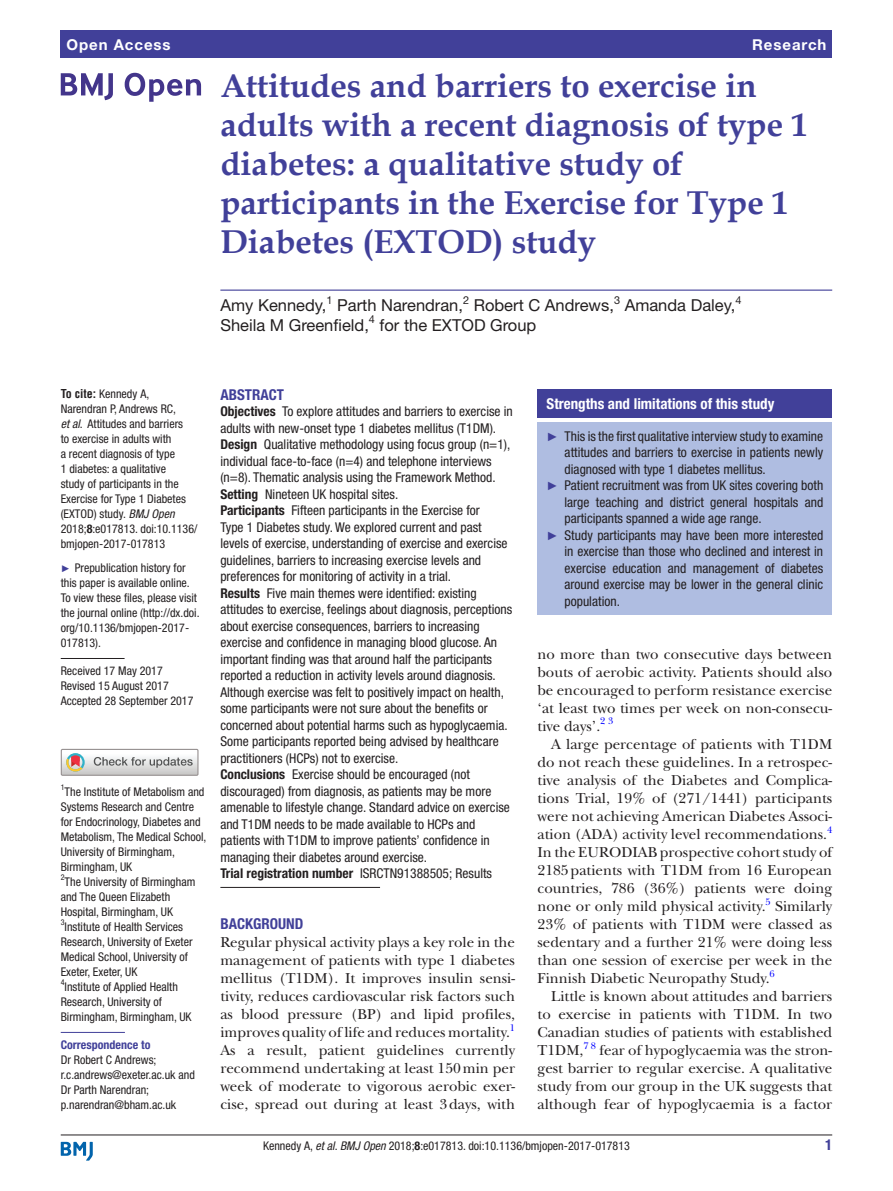
<style>
.page{position:relative;width:893px;height:1191px;background:#fff}
.page>*{position:absolute;margin:0;border:0;box-sizing:border-box;transform-origin:0 0}
.t1{font:700 33px/39px "Book Antiqua";color:#414099}
.t2{font:16.5px "Helvetica Neue LT Std";color:#231f20}
.t3{font:15px/18px "New Baskerville";color:#231f20;text-align:justify}
.t4{font:700 condensed 15px "Helvetica Neue LT Std";color:#fff}
.t5{font:700 condensed 15px "Helvetica Neue LT Std";color:#414099}
.t6{font:700 15px "Helvetica Neue LT Std";letter-spacing:.065em;color:#fff}
.t7{font:condensed 13.5px/16.5px "Helvetica Neue LT Std";color:#231f20}
.t8{font:condensed 12px/15px "Helvetica Neue LT Std";color:#231f20}
.t9{font:700 condensed 12px "Helvetica Neue LT Std";color:#414099}
.t10{font:10.95px "Helvetica Neue LT Std";color:#231f20}
.t11{font:9.9px "New Baskerville";color:#00f}
.t12{font:condensed 7.95px "Helvetica Neue LT Std";color:#231f20}
.s1{font-family:"Helvetica LT Std";font-weight:700}
.s2{font-style:italic}
.s3{font-weight:700}
.s4{font-family:"Arial";font-stretch:normal;font-size:9.75px;color:#414099}
.s5{font-family:"Arial";font-stretch:normal;font-size:12px;color:#414099}
</style>
<div class="page">
<hr style="left:61px;top:1134px;width:771px;height:1px;background:#231f20">
<svg style="left:61px;top:1141px;width:32px;height:19px"></svg>
<div style="left:61px;top:31px;width:771px;height:27px;background:#414099"></div>
<hr style="left:220px;top:289px;width:612px;height:2px;background:#414099">
<hr style="left:61px;top:658px;width:64px;height:1px;background:#231f20">
<hr style="left:61px;top:1032px;width:64px;height:1px;background:#414099">
<svg style="left:61px;top:73px;width:52px;height:27px"></svg>
<svg style="left:125px;top:73px;width:76px;height:29px"></svg>
<div style="left:61px;top:749px;width:138px;height:27px;border:1px solid #969090"></div>
<svg style="left:61px;top:749px;width:137px;height:26px"></svg>
<hr style="left:220px;top:887px;width:160px;height:1px;background:#231f20">
<div style="left:538px;top:389px;width:294px;height:29px;background:#414099"></div>
<div style="left:538px;top:422px;width:294px;height:192px;background:#afbde1"></div>
<p class="t6" style="left:66px;top:35px;width:106px">Open Access</p>
<p class="t6" style="left:752px;top:35px;width:76px">Research</p>
<h1 class="t1" style="left:220px;top:66px;width:589px">Attitudes and barriers to exercise in adults with a recent diagnosis of type 1 diabetes: a qualitative study of participants in the Exercise for Type 1<br>Diabetes (EXTOD) study</h1>
<p class="t2" style="left:220px;top:296px;width:108px">Amy Kennedy,</p>
<p class="t10" style="left:326px;top:293px;width:8px">1</p>
<p class="t2" style="left:337px;top:296px;width:127px">Parth Narendran,</p>
<p class="t10" style="left:463px;top:293px;width:8px">2</p>
<p class="t2" style="left:474px;top:296px;width:142px">Robert C Andrews,</p>
<p class="t10" style="left:614px;top:293px;width:8px">3</p>
<p class="t2" style="left:625px;top:296px;width:112px">Amanda Daley,</p>
<p class="t10" style="left:735px;top:293px;width:8px">4</p>
<p class="t2" style="left:220px;top:315px;width:150px">Sheila M Greenfield,</p>
<p class="t10" style="left:369px;top:313px;width:8px">4</p>
<p class="t2" style="left:380px;top:315px;width:158px">for the EXTOD Group</p>
<p class="t8" style="left:61px;top:386px;width:138px"><span class="s1">To cite:</span> Kennedy A,<br>Narendran P, Andrews RC,<br><span class="s2">et al</span>. Attitudes and barriers<br>to exercise in adults with<br>a recent diagnosis of type<br>1 diabetes: a qualitative<br>study of participants in the<br>Exercise for Type 1 Diabetes (EXTOD) study. <span class="s2">BMJ Open<br></span>2018;<span class="s3">8</span>:e017813. doi:10.1136/ bmjopen-2017-017813</p>
<p class="t8" style="left:61px;top:560px;width:140px"><span class="s4">►</span> Prepublication history for this paper is available online.<br>To view these files, please visit the journal online (http://dx.doi. org/10.1136/bmjopen-2017-<br>017813).</p>
<p class="t8" style="left:61px;top:663px;width:134px">Received 17 May 2017<br>Revised 15 August 2017<br>Accepted 28 September 2017</p>
<p class="t12" style="left:61px;top:783px;width:5px">1</p>
<p class="t8" style="left:61px;top:784px;width:147px;text-indent:4px">The Institute of Metabolism and<br>Systems Research and Centre for Endocrinology, Diabetes and<br>Metabolism, The Medical School,<br>University of Birmingham,<br>Birmingham, UK</p>
<p class="t12" style="left:61px;top:873px;width:5px">2</p>
<p class="t8" style="left:61px;top:874px;width:136px;text-indent:4px">The University of Birmingham and The Queen Elizabeth<br>Hospital, Birmingham, UK</p>
<p class="t12" style="left:61px;top:918px;width:5px">3</p>
<p class="t8" style="left:61px;top:919px;width:133px;text-indent:4px">Institute of Health Services<br>Research, University of Exeter<br>Medical School, University of<br>Exeter, Exeter, UK</p>
<p class="t12" style="left:61px;top:978px;width:5px">4</p>
<p class="t8" style="left:61px;top:979px;width:132px;text-indent:4px">Institute of Applied Health<br>Research, University of<br>Birmingham, Birmingham, UK</p>
<p class="t9" style="left:61px;top:1037px;width:91px">Correspondence to</p>
<p class="t8" style="left:61px;top:1052px;width:136px">Dr Robert C Andrews; r.c.andrews@exeter.ac.uk and<br>Dr Parth Narendran; p.narendran@bham.ac.uk</p>
<p class="t5" style="left:220px;top:385px;width:65px">Abstract</p>
<p class="t7" style="left:220px;top:403px;width:294px"><span class="s3">Objectives</span> To explore attitudes and barriers to exercise in adults with new-onset type 1 diabetes mellitus (T1DM).<br><span class="s3">Design</span> Qualitative methodology using focus group (n=1), individual face-to-face (n=4) and telephone interviews (n=8). Thematic analysis using the Framework Method.<br><span class="s3">Setting</span> Nineteen UK hospital sites.<br><span class="s3">Participants</span> Fifteen participants in the Exercise for<br>Type 1 Diabetes study. We explored current and past levels of exercise, understanding of exercise and exercise guidelines, barriers to increasing exercise levels and preferences for monitoring of activity in a trial.<br><span class="s3">Results</span> Five main themes were identified: existing attitudes to exercise, feelings about diagnosis, perceptions about exercise consequences, barriers to increasing exercise and confidence in managing blood glucose. An important finding was that around half the participants reported a reduction in activity levels around diagnosis.<br>Although exercise was felt to positively impact on health, some participants were not sure about the benefits or concerned about potential harms such as hypoglycaemia.<br>Some participants reported being advised by healthcare practitioners (HCPs) not to exercise.<br><span class="s3">Conclusions</span> Exercise should be encouraged (not discouraged) from diagnosis, as patients may be more amenable to lifestyle change. Standard advice on exercise and T1DM needs to be made available to HCPs and patients with T1DM to improve patients’ confidence in managing their diabetes around exercise.<br><span class="s3">Trial registration number</span> ISRCTN91388505; Results</p>
<p class="t5" style="left:220px;top:915px;width:83px">Background</p>
<p class="t3" style="left:220px;top:933px;width:296px">Regular physical activity plays a key role in the management of patients with type 1 diabetes mellitus (T1DM). It improves insulin sensi&shy;tivity, reduces cardiovascular risk factors such as blood pressure (BP) and lipid profiles, improves quality of life and reduces mortality.</p>
<p class="t11" style="left:510px;top:1021px;width:7px">1</p>
<p class="t3" style="left:220px;top:1041px;width:296px">As a result, patient guidelines currently recommend undertaking at least 150min per week of moderate to vigorous aerobic exer&shy;cise, spread out during at least 3days, with</p>
<p class="t4" style="left:547px;top:394px;width:229px">Strengths and limitations of this study</p>
<p class="t7" style="left:547px;top:427px;width:278px"><span class="s5">►</span> This is the first qualitative interview study to examine</p>
<p class="t7" style="left:565px;top:444px;width:260px">attitudes and barriers to exercise in patients newly</p>
<p class="t7" style="left:565px;top:460px;width:203px">diagnosed with type 1 diabetes mellitus.</p>
<p class="t7" style="left:547px;top:477px;width:278px"><span class="s5">►</span> Patient recruitment was from UK sites covering both</p>
<p class="t7" style="left:565px;top:493px;width:260px">large teaching and district general hospitals and</p>
<p class="t7" style="left:565px;top:510px;width:199px">participants spanned a wide age range.</p>
<p class="t7" style="left:547px;top:526px;width:278px"><span class="s5">►</span> Study participants may have been more interested</p>
<p class="t7" style="left:565px;top:543px;width:260px">in exercise than those who declined and interest in</p>
<p class="t7" style="left:565px;top:559px;width:260px">exercise education and management of diabetes</p>
<p class="t7" style="left:565px;top:576px;width:260px">around exercise may be lower in the general clinic</p>
<p class="t7" style="left:565px;top:592px;width:57px">population.</p>
<p class="t3" style="left:538px;top:645px;width:296px">no more than two consecutive days between bouts of aerobic activity. Patients should also be encouraged to perform resistance exercise ‘at least two times per week on non-consecu&shy;tive days’.<sup>2</sup> <sup>3</sup></p>
<p class="t3" style="left:538px;top:735px;width:296px;text-indent:14px">A large percentage of patients with T1DM do not reach these guidelines. In a retrospec&shy;tive analysis of the Diabetes and Complica&shy;tions Trial, 19% of (271/1441) participants were not achieving American Diabetes Associ&shy;ation (ADA) activity level recommendations.</p>
<p class="t11" style="left:827px;top:823px;width:7px">4</p>
<p class="t3" style="left:538px;top:843px;width:296px">In the EURODIAB prospective cohort study of 2185patients with T1DM from 16 European countries, 786 (36%) patients were doing none or only mild physical activity.</p>
<p class="t11" style="left:766px;top:895px;width:7px">5</p>
<p class="t3" style="left:538px;top:897px;width:296px;text-indent:238px">Similarly 23% of patients with T1DM were classed as sedentary and a further 21% were doing less than one session of exercise per week in the Finnish Diabetic Neuropathy Study.</p>
<p class="t11" style="left:770px;top:967px;width:7px">6</p>
<p class="t3" style="left:538px;top:987px;width:296px;text-indent:14px">Little is known about attitudes and barriers to exercise in patients with T1DM. In two Canadian studies of patients with established T1DM,</p>
<p class="t11" style="left:583px;top:1039px;width:14px">7 8</p>
<p class="t3" style="left:538px;top:1041px;width:296px;text-indent:62px">fear of hypoglycaemia was the stron&shy;gest barrier to regular exercise. A qualitative study from our group in the UK suggests that although fear of hypoglycaemia is a factor</p>
<p class="t8" style="left:263px;top:1137px;width:368px">Kennedy A, <span class="s2">et al</span>. <span class="s2">BMJ Open</span> 2018;<span class="s3">8</span>:e017813. doi:10.1136/bmjopen-2017-017813</p>
<p class="t5" style="left:825px;top:1135px;width:9px">1</p>
</div>
